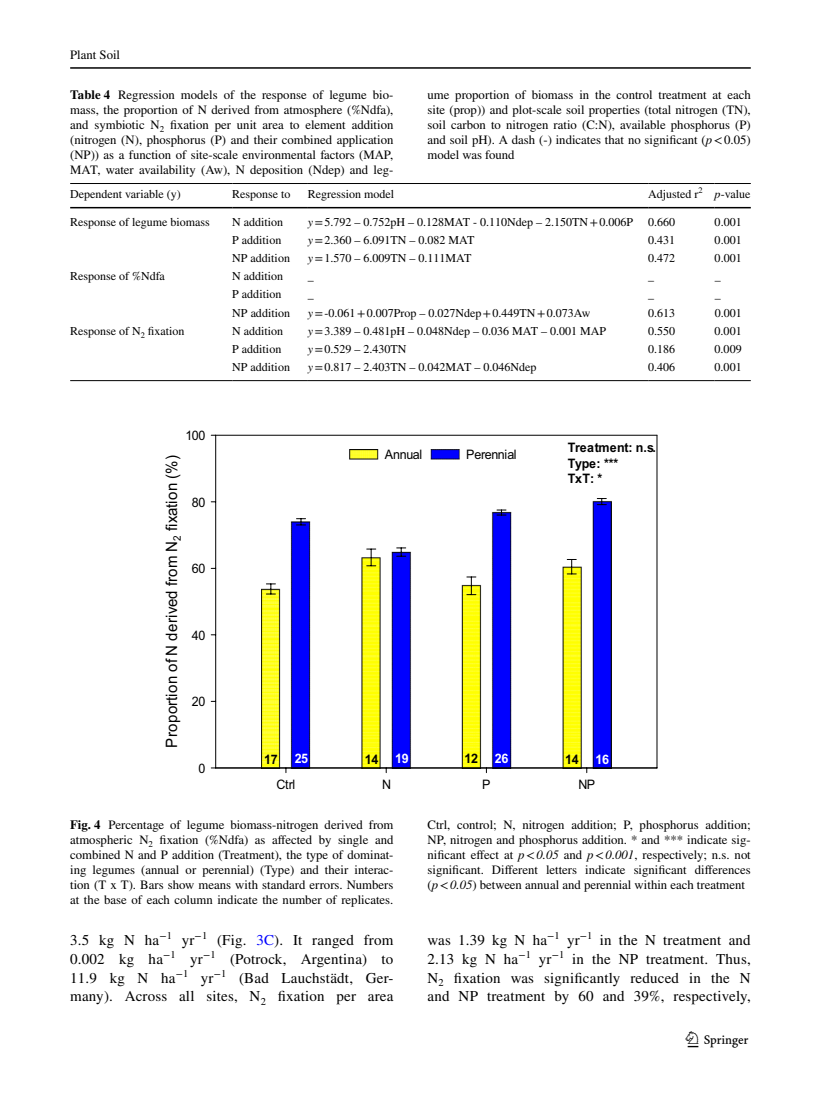
<style>
.page{position:relative;width:821px;height:1106px;background:#fff}
.page>*{position:absolute;margin:0;border:0;box-sizing:border-box;transform-origin:0 0}
.t1{font:22.5px "Springnew Regular 3";color:#000}
.t2{font:15.75px "Arial MT5";letter-spacing:.03em;color:#000;scale:.96 1}
.t3{font:15px/18.8px "STIX";letter-spacing:.015em;color:#000;text-align:justify}
.t4{font:13.05px "Arial MT5";letter-spacing:-.03em;color:#000;scale:.96 1}
.t5{font:13.05px/15.6px "Arial Bold MT4";letter-spacing:-.015em;color:#000;scale:.96 1}
.t6{font:13.05px "Arial Bold MT4";letter-spacing:-.03em;color:#fff;scale:.96 1}
.t7{font:12.75px/15px "STIX";color:#000;text-align:justify}
.t8{font:12px "STIX";color:#000}
.s1{font-weight:700}
.s2{font-style:italic}
.s3{color:#00f}
</style>
<div class="page">
<hr style="left:70px;top:67px;width:680px;height:2px;background:#000">
<hr style="left:70px;top:183px;width:162px;height:1px;background:#000">
<hr style="left:70px;top:207px;width:162px;height:1px;background:#000">
<hr style="left:232px;top:183px;width:76px;height:1px;background:#000">
<hr style="left:232px;top:207px;width:76px;height:1px;background:#000">
<hr style="left:308px;top:183px;width:340px;height:1px;background:#000">
<hr style="left:308px;top:207px;width:340px;height:1px;background:#000">
<hr style="left:648px;top:183px;width:66px;height:1px;background:#000">
<hr style="left:648px;top:207px;width:66px;height:1px;background:#000">
<hr style="left:714px;top:183px;width:36px;height:1px;background:#000">
<hr style="left:714px;top:207px;width:36px;height:1px;background:#000">
<hr style="left:70px;top:380px;width:162px;height:1px;background:#000">
<hr style="left:232px;top:380px;width:76px;height:1px;background:#000">
<hr style="left:308px;top:380px;width:340px;height:1px;background:#000">
<hr style="left:648px;top:380px;width:66px;height:1px;background:#000">
<hr style="left:714px;top:380px;width:36px;height:1px;background:#000">
<img style="left:261px;top:449px;width:350px;height:318px">
<hr style="left:216px;top:435px;width:441px;height:1px;background:#000">
<hr style="left:215px;top:435px;width:1px;height:333px;background:#000">
<hr style="left:656px;top:435px;width:1px;height:333px;background:#000">
<svg style="left:266px;top:583px;width:9px;height:11px"></svg>
<svg style="left:367px;top:548px;width:9px;height:18px"></svg>
<svg style="left:467px;top:576px;width:9px;height:19px"></svg>
<svg style="left:567px;top:559px;width:9px;height:15px"></svg>
<svg style="left:296px;top:518px;width:9px;height:7px"></svg>
<svg style="left:397px;top:547px;width:9px;height:10px"></svg>
<svg style="left:497px;top:509px;width:9px;height:6px"></svg>
<svg style="left:597px;top:498px;width:9px;height:7px"></svg>
<hr style="left:216px;top:767px;width:441px;height:1px;background:#000">
<p class="t7" style="left:70px;top:48px;width:51px">Plant Soil</p>
<p class="t7" style="left:70px;top:88px;width:325px"><span class="s1">Table 4</span> Regression models of the response of legume bio&shy;mass, the proportion of N derived from atmosphere (%Ndfa), and symbiotic N<sub>2</sub> fixation per unit area to element addition (nitrogen (N), phosphorus (P) and their combined application (NP)) as a function of site-scale environmental factors (MAP, MAT, water availability (Aw), N deposition (Ndep) and leg-</p>
<p class="t7" style="left:427px;top:88px;width:325px">ume proportion of biomass in the control treatment at each site (prop)) and plot-scale soil properties (total nitrogen (TN), soil carbon to nitrogen ratio (C:N), available phosphorus (P) and soil pH). A dash (-) indicates that no significant (<span class="s2">p</span>&lt;0.05) model was found</p>
<p class="t8" style="left:70px;top:186px;width:112px">Dependent variable (y)</p>
<p class="t8" style="left:232px;top:186px;width:60px">Response to</p>
<p class="t8" style="left:308px;top:186px;width:88px">Regression model</p>
<p class="t8" style="left:648px;top:186px;width:104px">Adjusted r<sup>2</sup> <span class="s2">p</span>-value</p>
<p class="t8" style="left:70px;top:213px;width:141px">Response of legume biomass</p>
<p class="t8" style="left:232px;top:213px;width:52px">N addition</p>
<p class="t8" style="left:308px;top:213px;width:327px"><span class="s2">y</span>=5.792 – 0.752pH – 0.128MAT - 0.110Ndep – 2.150TN+0.006P</p>
<p class="t8" style="left:648px;top:213px;width:28px">0.660</p>
<p class="t8" style="left:714px;top:213px;width:28px">0.001</p>
<p class="t8" style="left:232px;top:232px;width:51px">P addition</p>
<p class="t8" style="left:308px;top:232px;width:168px"><span class="s2">y</span>=2.360 – 6.091TN – 0.082 MAT</p>
<p class="t8" style="left:648px;top:232px;width:28px">0.431</p>
<p class="t8" style="left:714px;top:232px;width:28px">0.001</p>
<p class="t8" style="left:232px;top:250px;width:59px">NP addition</p>
<p class="t8" style="left:308px;top:250px;width:165px"><span class="s2">y</span>=1.570 – 6.009TN – 0.111MAT</p>
<p class="t8" style="left:648px;top:250px;width:28px">0.472</p>
<p class="t8" style="left:714px;top:250px;width:28px">0.001</p>
<p class="t8" style="left:70px;top:268px;width:96px">Response of %Ndfa</p>
<p class="t8" style="left:232px;top:268px;width:52px">N addition</p>
<p class="t8" style="left:308px;top:268px;width:7px">_</p>
<p class="t8" style="left:648px;top:268px;width:7px">_</p>
<p class="t8" style="left:714px;top:268px;width:7px">_</p>
<p class="t8" style="left:232px;top:286px;width:51px">P addition</p>
<p class="t8" style="left:308px;top:286px;width:7px">_</p>
<p class="t8" style="left:648px;top:286px;width:7px">_</p>
<p class="t8" style="left:714px;top:286px;width:7px">_</p>
<p class="t8" style="left:232px;top:304px;width:59px">NP addition</p>
<p class="t8" style="left:308px;top:304px;width:284px"><span class="s2">y</span>=-0.061+0.007Prop – 0.027Ndep+0.449TN+0.073Aw</p>
<p class="t8" style="left:648px;top:304px;width:28px">0.613</p>
<p class="t8" style="left:714px;top:304px;width:28px">0.001</p>
<p class="t8" style="left:70px;top:322px;width:116px">Response of N<sub>2</sub> fixation</p>
<p class="t8" style="left:232px;top:322px;width:52px">N addition</p>
<p class="t8" style="left:308px;top:322px;width:300px"><span class="s2">y</span>=3.389 – 0.481pH – 0.048Ndep – 0.036 MAT – 0.001 MAP</p>
<p class="t8" style="left:648px;top:322px;width:28px">0.550</p>
<p class="t8" style="left:714px;top:322px;width:28px">0.001</p>
<p class="t8" style="left:232px;top:341px;width:51px">P addition</p>
<p class="t8" style="left:308px;top:341px;width:100px"><span class="s2">y</span>=0.529 – 2.430TN</p>
<p class="t8" style="left:648px;top:341px;width:28px">0.186</p>
<p class="t8" style="left:714px;top:341px;width:28px">0.009</p>
<p class="t8" style="left:232px;top:359px;width:59px">NP addition</p>
<p class="t8" style="left:308px;top:359px;width:230px"><span class="s2">y</span>=0.817 – 2.403TN – 0.042MAT – 0.046Ndep</p>
<p class="t8" style="left:648px;top:359px;width:28px">0.406</p>
<p class="t8" style="left:714px;top:359px;width:28px">0.001</p>
<p class="t4" style="left:185px;top:426px;width:22px">100</p>
<p class="t2" style="left:161px;top:747px;width:306px;rotate:-90deg">Proportion of N derived from N<sub>2</sub> fixation (%)</p>
<p class="t4" style="left:192px;top:493px;width:16px">80</p>
<p class="t4" style="left:192px;top:559px;width:16px">60</p>
<p class="t4" style="left:192px;top:626px;width:16px">40</p>
<p class="t4" style="left:192px;top:692px;width:16px">20</p>
<p class="t4" style="left:198px;top:759px;width:9px">0</p>
<p class="t4" style="left:385px;top:446px;width:40px">Annual</p>
<p class="t4" style="left:466px;top:446px;width:54px">Perennial</p>
<p class="t5" style="left:567px;top:440px;width:94px">Treatment: n.s.<br>Type: ***<br>TxT: *</p>
<p class="t5" style="left:264px;top:751px;width:16px">17</p>
<p class="t6" style="left:295px;top:749px;width:16px">25</p>
<p class="t5" style="left:365px;top:752px;width:16px">14</p>
<p class="t6" style="left:395px;top:749px;width:16px">19</p>
<p class="t5" style="left:464px;top:751px;width:16px">12</p>
<p class="t6" style="left:495px;top:749px;width:16px">26</p>
<p class="t5" style="left:565px;top:751px;width:16px">14</p>
<p class="t6" style="left:595px;top:750px;width:16px">16</p>
<p class="t4" style="left:277px;top:775px;width:21px">Ctrl</p>
<p class="t4" style="left:382px;top:775px;width:11px">N</p>
<p class="t4" style="left:482px;top:775px;width:10px">P</p>
<p class="t4" style="left:578px;top:775px;width:19px">NP</p>
<p class="t7" style="left:70px;top:817px;width:325px"><span class="s1">Fig. 4</span> Percentage of legume biomass-nitrogen derived from atmospheric N<sub>2</sub> fixation (%Ndfa) as affected by single and combined N and P addition (Treatment), the type of dominat&shy;ing legumes (annual or perennial) (Type) and their interac&shy;tion (T x T). Bars show means with standard errors. Numbers at the base of each column indicate the number of replicates.</p>
<p class="t7" style="left:427px;top:817px;width:325px">Ctrl, control; N, nitrogen addition; P, phosphorus addition; NP, nitrogen and phosphorus addition. * and *** indicate sig&shy;nificant effect at <span class="s2">p</span>&lt;<span class="s2">0.05</span> and <span class="s2">p</span>&lt;<span class="s2">0.001</span>, respectively; n.s. not significant. Different letters indicate significant differences (<span class="s2">p</span>&lt;<span class="s2">0.05</span>) between annual and perennial within each treatment</p>
<p class="t3" style="left:70px;top:931px;width:325px">3.5 kg N ha<sup>−1</sup> yr<sup>−1</sup> (Fig. <span class="s3">3C</span>). It ranged from 0.002 kg ha<sup>−1</sup> yr<sup>−1</sup> (Potrock, Argentina) to 11.9 kg N ha<sup>−1</sup> yr<sup>−1</sup> (Bad Lauchstädt, Ger&shy;many). Across all sites, N<sub>2</sub> fixation per area</p>
<p class="t3" style="left:427px;top:931px;width:325px">was 1.39 kg N ha<sup>−1</sup> yr<sup>−1</sup> in the N treatment and 2.13 kg N ha<sup>−1</sup> yr<sup>−1</sup> in the NP treatment. Thus, N<sub>2</sub> fixation was significantly reduced in the N and NP treatment by 60 and 39%, respectively,</p>
<h1 class="t1" style="left:687px;top:1031px;width:62px">1 3</h1>
</div>
